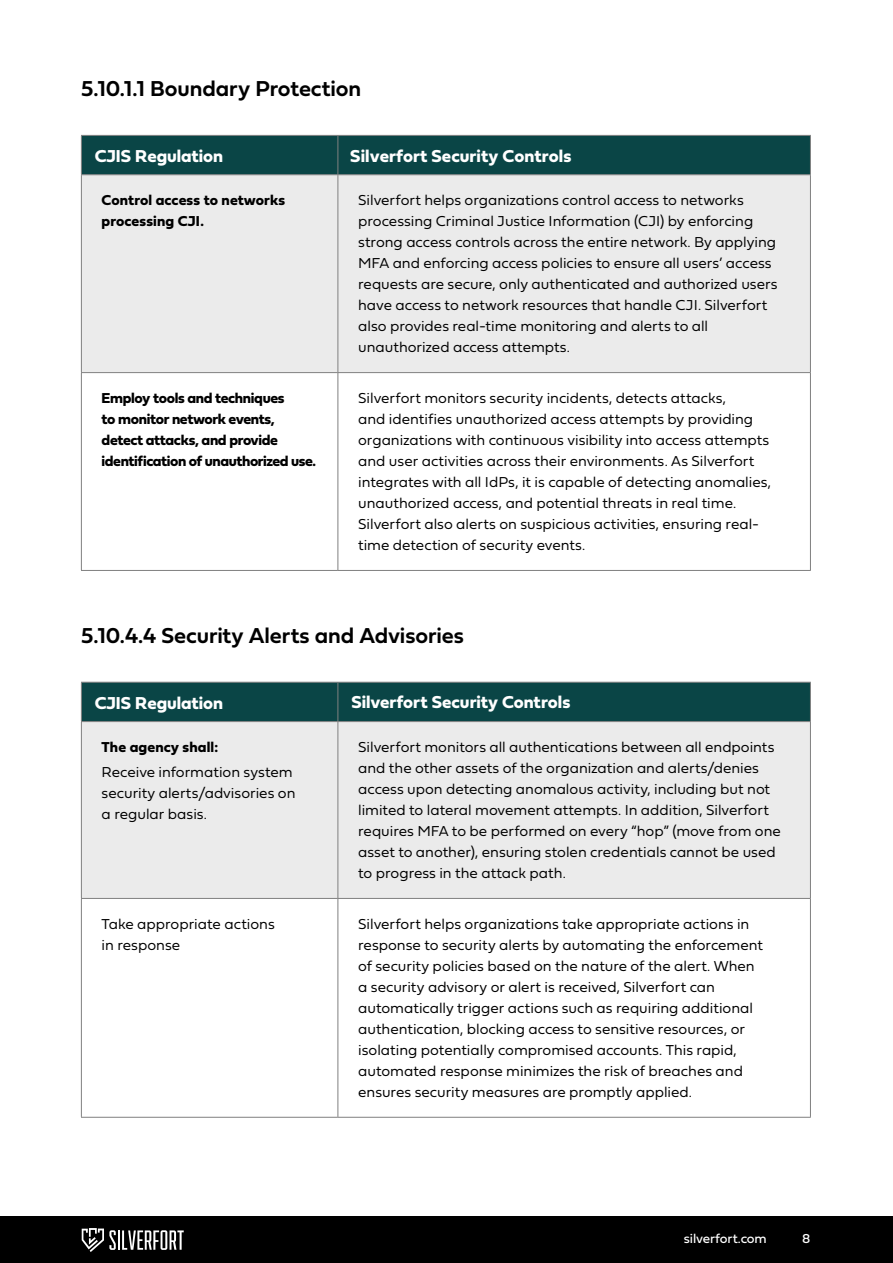
<style>
.page{position:relative;width:893px;height:1263px;background:#fff}
.page>*{position:absolute;margin:0;border:0;box-sizing:border-box;transform-origin:0 0}
.t1{font:22.5px "Fieldwork Geo Demibold";letter-spacing:-.005em;color:#000}
.t2{font:18px "Fieldwork Geo Bold";color:#fff}
.t3{font:15px/21px "Fieldwork Geo Light";color:#000}
.Chart_header{font:15px/21px "Fieldwork Geo Bold";letter-spacing:-.025em;color:#000}
.Chart_header-2{font:15px/21px "Fieldwork Geo Bold";letter-spacing:.005em;color:#000}
.Chart_header-3{font:15px "Fieldwork Geo Bold";letter-spacing:.01em;color:#000}
.t4{font:13.5px "Fieldwork Geo Regular";letter-spacing:-.01em;color:#fff}
</style>
<div class="page">
<div style="left:0;top:1217px;width:893px;height:46px;background:#000"></div>
<hr style="left:118px;top:1230px;width:2px;height:20px;background:#fff">
<svg style="left:122px;top:1230px;width:62px;height:20px"></svg>
<svg style="left:82px;top:1228px;width:34px;height:24px"></svg>
<div style="left:82px;top:136px;width:728px;height:38px;background:#0a4546"></div>
<div style="left:82px;top:175px;width:728px;height:197px;background:#ebebeb"></div>
<hr style="left:81px;top:135px;width:257px;height:1px;background:#808080">
<hr style="left:81px;top:136px;width:1px;height:38px;background:#808080">
<hr style="left:338px;top:135px;width:473px;height:1px;background:#808080">
<hr style="left:338px;top:136px;width:1px;height:38px;background:#808080">
<hr style="left:810px;top:136px;width:1px;height:38px;background:#808080">
<hr style="left:81px;top:174px;width:257px;height:1px;background:#808080">
<hr style="left:81px;top:175px;width:1px;height:197px;background:#808080">
<hr style="left:338px;top:174px;width:473px;height:1px;background:#808080">
<hr style="left:338px;top:175px;width:1px;height:197px;background:#808080">
<hr style="left:810px;top:175px;width:1px;height:197px;background:#808080">
<hr style="left:81px;top:372px;width:257px;height:1px;background:#808080">
<hr style="left:81px;top:373px;width:1px;height:197px;background:#808080">
<hr style="left:338px;top:372px;width:473px;height:1px;background:#808080">
<hr style="left:338px;top:373px;width:1px;height:197px;background:#808080">
<hr style="left:810px;top:373px;width:1px;height:197px;background:#808080">
<hr style="left:81px;top:570px;width:257px;height:1px;background:#808080">
<hr style="left:338px;top:570px;width:473px;height:1px;background:#808080">
<div style="left:82px;top:683px;width:728px;height:38px;background:#0a4546"></div>
<div style="left:82px;top:722px;width:728px;height:176px;background:#ebebeb"></div>
<hr style="left:81px;top:682px;width:257px;height:1px;background:#808080">
<hr style="left:81px;top:683px;width:1px;height:38px;background:#808080">
<hr style="left:338px;top:682px;width:473px;height:1px;background:#808080">
<hr style="left:338px;top:683px;width:1px;height:38px;background:#808080">
<hr style="left:810px;top:683px;width:1px;height:38px;background:#808080">
<hr style="left:81px;top:721px;width:257px;height:1px;background:#808080">
<hr style="left:81px;top:722px;width:1px;height:176px;background:#808080">
<hr style="left:338px;top:721px;width:473px;height:1px;background:#808080">
<hr style="left:338px;top:722px;width:1px;height:176px;background:#808080">
<hr style="left:810px;top:722px;width:1px;height:176px;background:#808080">
<hr style="left:81px;top:898px;width:257px;height:1px;background:#808080">
<hr style="left:81px;top:899px;width:1px;height:218px;background:#808080">
<hr style="left:338px;top:898px;width:473px;height:1px;background:#808080">
<hr style="left:338px;top:899px;width:1px;height:218px;background:#808080">
<hr style="left:810px;top:899px;width:1px;height:218px;background:#808080">
<hr style="left:81px;top:1117px;width:257px;height:1px;background:#808080">
<hr style="left:338px;top:1117px;width:473px;height:1px;background:#808080">
<h2 class="t1" style="left:81px;top:71px;width:282px">5.10.1.1 Boundary Protection</h2>
<p class="t2" style="left:95px;top:142px;width:130px">CJIS Regulation</p>
<p class="t2" style="left:350px;top:142px;width:223px">Silverfort Security Controls</p>
<p class="Chart_header-2" style="left:102px;top:189px;width:185px">Control access to networks processing CJI.</p>
<p class="t3" style="left:358px;top:189px;width:421px">Silverfort helps organizations control access to networks processing Criminal Justice Information (CJI) by enforcing strong access controls across the entire network. By applying MFA and enforcing access policies to ensure all users’ access requests are secure, only authenticated and authorized users have access to network resources that handle CJI. Silverfort also provides real-time monitoring and alerts to all unauthorized access attempts.</p>
<p class="Chart_header" style="left:102px;top:387px;width:216px">Employ tools and techniques<br>to monitor network events, detect attacks, and provide identification of unauthorized use.</p>
<p class="t3" style="left:358px;top:387px;width:415px">Silverfort monitors security incidents, detects attacks,<br>and identifies unauthorized access attempts by providing organizations with continuous visibility into access attempts and user activities across their environments. As Silverfort integrates with all IdPs, it is capable of detecting anomalies, unauthorized access, and potential threats in real time.<br>Silverfort also alerts on suspicious activities, ensuring real&shy;time detection of security events.</p>
<h2 class="t1" style="left:81px;top:618px;width:384px">5.10.4.4 Security Alerts and Advisories</h2>
<p class="t2" style="left:95px;top:689px;width:130px">CJIS Regulation</p>
<p class="t2" style="left:351px;top:688px;width:220px">Silverfort Security Controls</p>
<p class="Chart_header-3" style="left:102px;top:735px;width:118px">The agency shall:</p>
<p class="t3" style="left:102px;top:760px;width:195px">Receive information system security alerts/advisories on a regular basis.</p>
<p class="t3" style="left:358px;top:736px;width:424px">Silverfort monitors all authentications between all endpoints and the other assets of the organization and alerts/denies access upon detecting anomalous activity, including but not limited to lateral movement attempts. In addition, Silverfort requires MFA to be performed on every “hop” (move from one asset to another), ensuring stolen credentials cannot be used to progress in the attack path.</p>
<p class="t3" style="left:102px;top:913px;width:175px">Take appropriate actions in response</p>
<p class="t3" style="left:358px;top:913px;width:406px">Silverfort helps organizations take appropriate actions in response to security alerts by automating the enforcement of security policies based on the nature of the alert. When a security advisory or alert is received, Silverfort can automatically trigger actions such as requiring additional authentication, blocking access to sensitive resources, or isolating potentially compromised accounts. This rapid, automated response minimizes the risk of breaches and ensures security measures are promptly applied.</p>
<p class="t4" style="left:684px;top:1228px;width:84px">silverfort.com</p>
<p class="t4" style="left:802px;top:1228px;width:10px">8</p>
</div>
